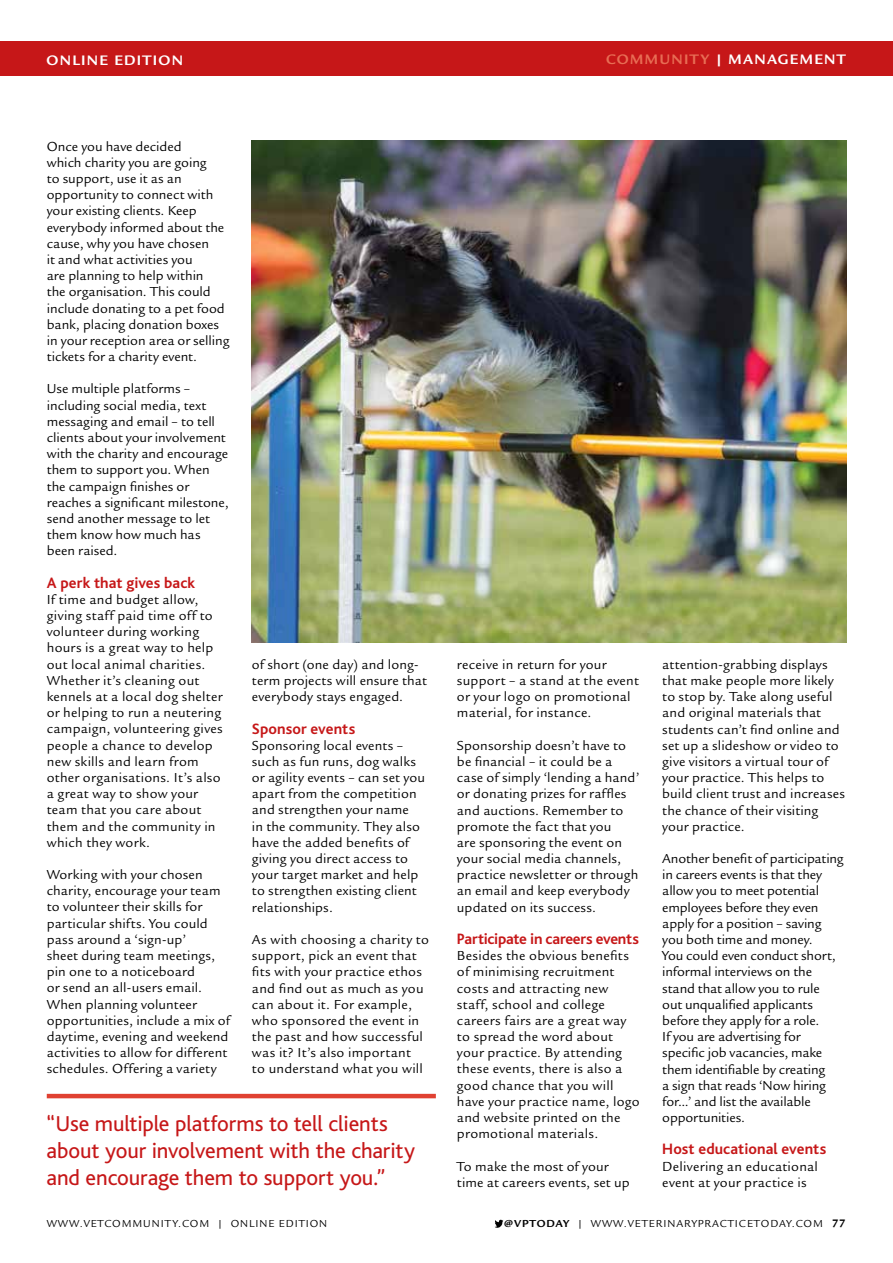
<style>
.page{position:relative;width:893px;height:1263px;background:#fff}
.page>*{position:absolute;margin:0;border:0;box-sizing:border-box;transform-origin:0 0}
.t1{font:22.5px/27px "Bliss";letter-spacing:-.005em;color:#c61718}
.t2{font:700 15.75px "Bliss";letter-spacing:.005em;color:#c61718}
.t3{font:700 15.75px "Bliss";letter-spacing:-.015em;color:#c61718}
.t4{font:700 14.25px "Legacy Sans Itc T";letter-spacing:.09em;color:#fff}
.t5{font:13.5px/16.2px "Legacy Sans Itc T";letter-spacing:.015em;color:#000}
.t6{font:13.5px/16.2px "Legacy Sans Itc T";letter-spacing:-.01em;color:#000}
.t7{font:10.5px "Legacy Sans Itc T";letter-spacing:.09em;color:#000}
.s1{color:#e76d54}
.s2{font-weight:700}
.s3{font-weight:700;font-size:11.25px}
</style>
<div class="page">
<div style="left:0;top:41px;width:893px;height:34px;background:#c61718"></div>
<svg style="left:495px;top:1219px;width:8px;height:9px"></svg>
<hr style="left:47px;top:1094px;width:389px;height:4px;background:#e04132">
<img style="left:252px;top:140px;width:594px;height:503px">
<p class="t4" style="left:47px;top:51px;width:138px">ONLINE EDITION</p>
<p class="t4" style="left:606px;top:50px;width:241px"><span class="s1">COMMUNITY</span> | MANAGEMENT</p>
<p class="t5" style="left:47px;top:138px;width:184px">Once you have decided<br>which charity you are going<br>to support, use it as an opportunity to connect with your existing clients. Keep everybody informed about the cause, why you have chosen<br>it and what activities you<br>are planning to help within<br>the organisation. This could include donating to a pet food bank, placing donation boxes in your reception area or selling tickets for a charity event.</p>
<p class="t5" style="left:47px;top:381px;width:183px">Use multiple platforms – including social media, text messaging and email – to tell clients about your involvement with the charity and encourage them to support you. When the campaign finishes or reaches a significant milestone, send another message to let them know how much has been raised.</p>
<p class="t2" style="left:47px;top:574px;width:150px">A perk that gives back</p>
<p class="t5" style="left:47px;top:591px;width:178px">If time and budget allow, giving staff paid time off to volunteer during working hours is a great way to help out local animal charities.<br>Whether it’s cleaning out kennels at a local dog shelter or helping to run a neutering campaign, volunteering gives people a chance to develop new skills and learn from other organisations. It’s also a great way to show your team that you care about them and the community in which they work.</p>
<p class="t5" style="left:47px;top:867px;width:185px">Working with your chosen charity, encourage your team to volunteer their skills for particular shifts. You could pass around a ‘sign-up’<br>sheet during team meetings, pin one to a noticeboard<br>or send an all-users email.<br>When planning volunteer opportunities, include a mix of daytime, evening and weekend activities to allow for different schedules. Offering a variety</p>
<p class="t5" style="left:252px;top:656px;width:176px">of short (one day) and long&shy;term projects will ensure that everybody stays engaged.</p>
<p class="t2" style="left:252px;top:720px;width:105px">Sponsor events</p>
<p class="t5" style="left:252px;top:737px;width:175px">Sponsoring local events – such as fun runs, dog walks or agility events – can set you apart from the competition and strengthen your name<br>in the community. They also have the added benefits of giving you direct access to your target market and help to strengthen existing client relationships.</p>
<p class="t5" style="left:252px;top:931px;width:179px">As with choosing a charity to support, pick an event that fits with your practice ethos and find out as much as you can about it. For example, who sponsored the event in the past and how successful was it? It’s also important<br>to understand what you will</p>
<h1 class="t1" style="left:47px;top:1111px;width:370px">“Use multiple platforms to tell clients about your involvement with the charity and encourage them to support you.”</h1>
<p class="t7" style="left:47px;top:1218px;width:282px">WWW.VETCOMMUNITY.COM | ONLINE EDITION</p>
<p class="t5" style="left:457px;top:656px;width:183px">receive in return for your support – a stand at the event or your logo on promotional material, for instance.</p>
<p class="t5" style="left:457px;top:737px;width:184px">Sponsorship doesn’t have to be financial – it could be a case of simply ‘lending a hand’ or donating prizes for raffles and auctions. Remember to promote the fact that you<br>are sponsoring the event on your social media channels, practice newsletter or through an email and keep everybody updated on its success.</p>
<p class="t3" style="left:457px;top:930px;width:183px">Participate in careers events</p>
<p class="t5" style="left:457px;top:948px;width:184px">Besides the obvious benefits of minimising recruitment costs and attracting new staff, school and college careers fairs are a great way to spread the word about your practice. By attending these events, there is also a good chance that you will have your practice name, logo and website printed on the promotional materials.</p>
<p class="t5" style="left:457px;top:1158px;width:174px">To make the most of your time at careers events, set up</p>
<p class="t5" style="left:662px;top:656px;width:184px">attention-grabbing displays that make people more likely to stop by. Take along useful and original materials that students can’t find online and set up a slideshow or video to give visitors a virtual tour of your practice. This helps to build client trust and increases the chance of their visiting your practice.</p>
<p class="t6" style="left:662px;top:851px;width:183px">Another benefit of participating in careers events is that they allow you to meet potential employees before they even apply for a position – saving you both time and money.<br>You could even conduct short, informal interviews on the stand that allow you to rule<br>out unqualified applicants before they apply for a role.<br>If you are advertising for specific job vacancies, make them identifiable by creating<br>a sign that reads ‘Now hiring for...’ and list the available opportunities.</p>
<p class="t2" style="left:662px;top:1141px;width:166px">Host educational events</p>
<p class="t5" style="left:662px;top:1158px;width:157px">Delivering an educational event at your practice is</p>
<p class="t7" style="left:504px;top:1217px;width:343px"><span class="s2">@VPTODAY</span> | WWW.VETERINARYPRACTICETODAY.COM <span class="s3">77</span></p>
</div>
